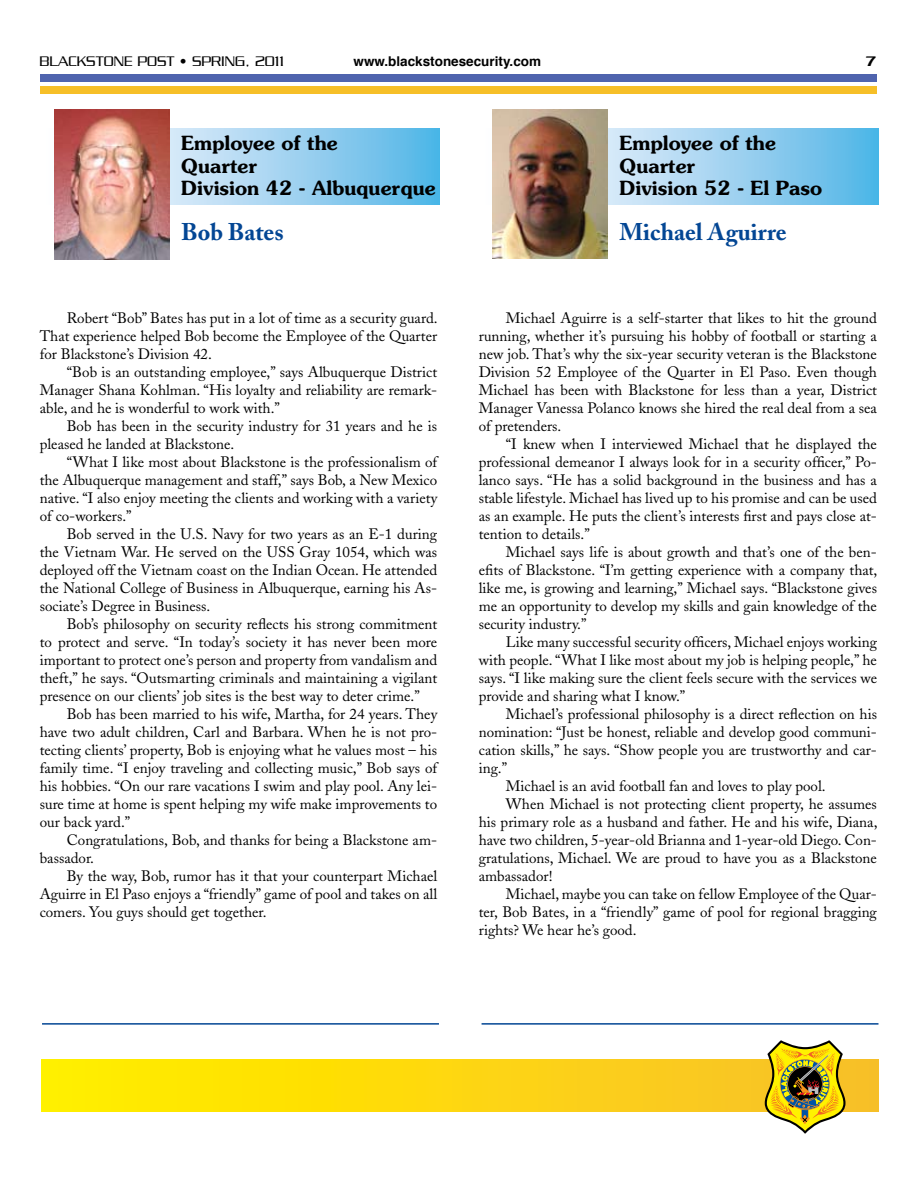
<style>
.page{position:relative;width:918px;height:1188px;background:#fff}
.page>*{position:absolute;margin:0;border:0;box-sizing:border-box;transform-origin:0 0}
.t1{font:700 24px "Adobe Caslon";color:#034694}
.t2{font:600 19.5px/22.5px "Souvenir";color:#000}
.t3{font:15px/18px "Adobe Caslon";color:#000;text-align:justify}
.t4{font:300 15px "Serpentine";color:#000}
.t5{font:500 15px "Serpentine";color:#000}
.t6{font:700 13.5px "Helvetica";color:#000}
</style>
<div class="page">
<div style="left:41px;top:74px;width:836px;height:8px;background:#4f64ae"></div>
<div style="left:41px;top:86px;width:836px;height:8px;background:#f6bf28"></div>
<hr style="left:42px;top:1023px;width:397px;height:2px;background:#034694">
<svg style="left:54px;top:128px;width:386px;height:76px;background:#97cfef"></svg>
<hr style="left:482px;top:1023px;width:397px;height:2px;background:#034694">
<img style="left:55px;top:110px;width:115px;height:149px">
<svg style="left:492px;top:128px;width:387px;height:76px;background:#97cfef"></svg>
<img style="left:493px;top:110px;width:115px;height:148px">
<svg style="left:42px;top:1059px;width:837px;height:53px;background:#fcd90e"></svg>
<img style="left:765px;top:1040px;width:81px;height:93px">
<p class="t4" style="left:40px;top:53px;width:246px">BLACKSTONE POST • SPRING, 2011</p>
<p class="t6" style="left:354px;top:49px;width:189px">www.blackstonesecurity.com</p>
<p class="t5" style="left:866px;top:53px;width:11px">7</p>
<h2 class="t2" style="left:181px;top:132px;width:256px">Employee of the<br>Quarter<br>Division 42 - Albuquerque</h2>
<h1 class="t1" style="left:181px;top:217px;width:104px">Bob Bates</h1>
<p class="t3" style="left:40px;top:309px;width:399px;text-indent:27px">Robert “Bob” Bates has put in a lot of time as a security guard.<br>That experience helped Bob become the Employee of the Quarter for Blackstone’s Division 42.</p>
<p class="t3" style="left:40px;top:363px;width:399px;text-indent:27px">“Bob is an outstanding employee,” says Albuquerque District Manager Shana Kohlman. “His loyalty and reliability are remark&shy;able, and he is wonderful to work with.”</p>
<p class="t3" style="left:40px;top:417px;width:399px;text-indent:27px">Bob has been in the security industry for 31 years and he is pleased he landed at Blackstone.</p>
<p class="t3" style="left:40px;top:453px;width:399px;text-indent:27px">“What I like most about Blackstone is the professionalism of the Albuquerque management and staff,” says Bob, a New Mexico native. “I also enjoy meeting the clients and working with a variety of co-workers.”</p>
<p class="t3" style="left:40px;top:525px;width:399px;text-indent:27px">Bob served in the U.S. Navy for two years as an E-1 during the Vietnam War. He served on the USS Gray 1054, which was deployed off the Vietnam coast on the Indian Ocean. He attended the National College of Business in Albuquerque, earning his As&shy;sociate’s Degree in Business.</p>
<p class="t3" style="left:40px;top:615px;width:399px;text-indent:27px">Bob’s philosophy on security reflects his strong commitment to protect and serve. “In today’s society it has never been more important to protect one’s person and property from vandalism and theft,” he says. “Outsmarting criminals and maintaining a vigilant presence on our clients’ job sites is the best way to deter crime.”</p>
<p class="t3" style="left:40px;top:705px;width:399px;text-indent:27px">Bob has been married to his wife, Martha, for 24 years. They have two adult children, Carl and Barbara. When he is not pro&shy;tecting clients’ property, Bob is enjoying what he values most – his family time. “I enjoy traveling and collecting music,” Bob says of his hobbies. “On our rare vacations I swim and play pool. Any lei&shy;sure time at home is spent helping my wife make improvements to our back yard.”</p>
<p class="t3" style="left:40px;top:831px;width:399px;text-indent:27px">Congratulations, Bob, and thanks for being a Blackstone am&shy;bassador.</p>
<p class="t3" style="left:40px;top:867px;width:399px;text-indent:27px">By the way, Bob, rumor has it that your counterpart Michael Aguirre in El Paso enjoys a “friendly” game of pool and takes on all comers. You guys should get together.</p>
<h2 class="t2" style="left:620px;top:132px;width:204px">Employee of the<br>Quarter<br>Division 52 - El Paso</h2>
<h1 class="t1" style="left:620px;top:217px;width:169px">Michael Aguirre</h1>
<p class="t3" style="left:479px;top:309px;width:400px;text-indent:27px">Michael Aguirre is a self-starter that likes to hit the ground running, whether it’s pursuing his hobby of football or starting a new job. That’s why the six-year security veteran is the Blackstone Division 52 Employee of the Quarter in El Paso. Even though Michael has been with Blackstone for less than a year, District Manager Vanessa Polanco knows she hired the real deal from a sea of pretenders.</p>
<p class="t3" style="left:479px;top:435px;width:400px;text-indent:27px">“I knew when I interviewed Michael that he displayed the professional demeanor I always look for in a security officer,” Po&shy;lanco says. “He has a solid background in the business and has a stable lifestyle. Michael has lived up to his promise and can be used as an example. He puts the client’s interests first and pays close at&shy;tention to details.”</p>
<p class="t3" style="left:479px;top:543px;width:400px;text-indent:27px">Michael says life is about growth and that’s one of the ben&shy;efits of Blackstone. “I’m getting experience with a company that, like me, is growing and learning,” Michael says. “Blackstone gives me an opportunity to develop my skills and gain knowledge of the security industry.”</p>
<p class="t3" style="left:479px;top:633px;width:400px;text-indent:27px">Like many successful security officers, Michael enjoys working with people. “What I like most about my job is helping people,” he says. “I like making sure the client feels secure with the services we provide and sharing what I know.”</p>
<p class="t3" style="left:506px;top:705px;width:373px">Michael’s professional philosophy is a direct reflection on his</p>
<p class="t3" style="left:479px;top:723px;width:400px">nomination: “Just be honest, reliable and develop good communi-</p>
<p class="t3" style="left:479px;top:741px;width:400px">cation skills,” he says. “Show people you are trustworthy and car-</p>
<p class="t3" style="left:479px;top:759px;width:30px">ing.”</p>
<p class="t3" style="left:506px;top:777px;width:322px">Michael is an avid football fan and loves to play pool.</p>
<p class="t3" style="left:506px;top:795px;width:373px">When Michael is not protecting client property, he assumes</p>
<p class="t3" style="left:479px;top:813px;width:400px">his primary role as a husband and father. He and his wife, Diana,</p>
<p class="t3" style="left:479px;top:831px;width:400px">have two children, 5-year-old Brianna and 1-year-old Diego. Con-</p>
<p class="t3" style="left:479px;top:849px;width:400px">gratulations, Michael. We are proud to have you as a Blackstone</p>
<p class="t3" style="left:479px;top:867px;width:75px">ambassador!</p>
<p class="t3" style="left:506px;top:885px;width:373px">Michael, maybe you can take on fellow Employee of the Quar-</p>
<p class="t3" style="left:479px;top:903px;width:400px">ter, Bob Bates, in a “friendly” game of pool for regional bragging</p>
<p class="t3" style="left:479px;top:921px;width:159px">rights? We hear he’s good.</p>
</div>
